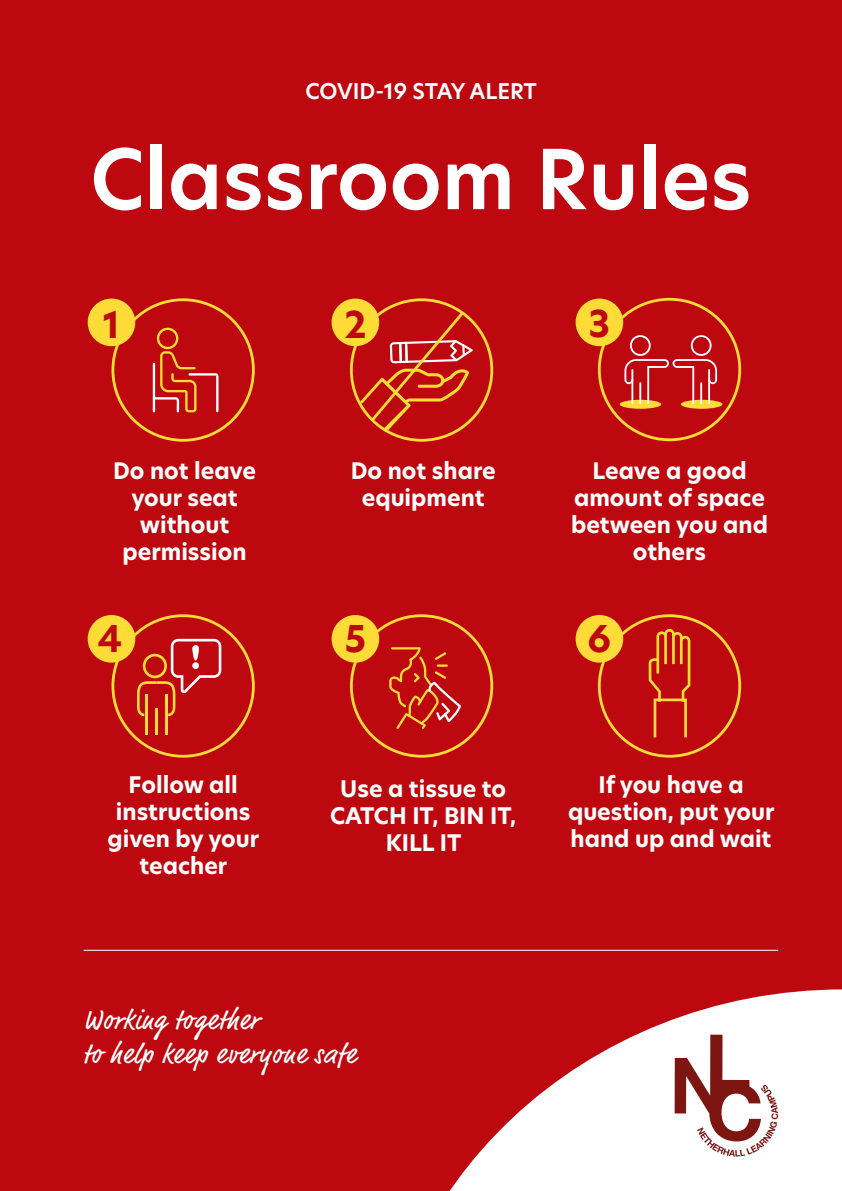
<style>
.page{position:relative;width:842px;height:1191px;background:#bd0810}
.page>*{position:absolute;margin:0;border:0;box-sizing:border-box;transform-origin:0 0}
.t1{font:600 81px "Hero New";color:#fff}
.t2{font:700 36.2px "Hero New";color:#bd0810}
.t3{font:28px/33.6px "Market Pro";letter-spacing:.03em;color:#fff}
.t4{font:700 22.4px/26.9px "Hero New";color:#fff;text-align:center}
.t5{font:600 21.3px "Hero New";letter-spacing:-.005em;color:#fff}
</style>
<div class="page">
<hr style="left:84px;top:950px;width:694px;height:1px;background:#fff">
<svg style="left:449px;top:989px;width:393px;height:202px;fill:#fff"></svg>
<svg style="left:675px;top:1034px;width:103px;height:122px;background:#d7b9b7"></svg>
<div style="left:88px;top:298px;width:47px;height:48px;background:#ffdb37;border-radius:50%"></div>
<svg style="left:153px;top:328px;width:65px;height:84px"></svg>
<div style="left:111px;top:298px;width:144px;height:144px;border:3px solid #ffdb37;border-radius:50%"></div>
<svg style="left:389px;top:647px;width:72px;height:82px"></svg>
<div style="left:350px;top:614px;width:143px;height:143px;border:3px solid #ffdb37;border-radius:50%"></div>
<div style="left:332px;top:615px;width:47px;height:47px;background:#ffdb37;border-radius:50%"></div>
<div style="left:576px;top:615px;width:47px;height:47px;background:#ffdb37;border-radius:50%"></div>
<div style="left:598px;top:614px;width:143px;height:143px;border:3px solid #ffdb37;border-radius:50%"></div>
<svg style="left:649px;top:629px;width:41px;height:108px"></svg>
<div style="left:88px;top:615px;width:47px;height:47px;background:#ffdb37;border-radius:50%"></div>
<div style="left:111px;top:614px;width:144px;height:143px;border:3px solid #ffdb37;border-radius:50%"></div>
<hr style="left:155px;top:709px;width:2px;height:26px;background:#ffdb37">
<hr style="left:145px;top:694px;width:3px;height:41px;background:#ffdb37">
<hr style="left:165px;top:694px;width:2px;height:41px;background:#ffdb37">
<svg style="left:137px;top:639px;width:84px;height:77px"></svg>
<div style="left:350px;top:298px;width:143px;height:144px;border:3px solid #ffdb37;border-radius:50%"></div>
<svg style="left:359px;top:309px;width:114px;height:123px"></svg>
<div style="left:332px;top:298px;width:47px;height:48px;background:#ffdb37;border-radius:50%"></div>
<div style="left:598px;top:298px;width:143px;height:143px;border:3px solid #ffdb37;border-radius:50%"></div>
<div style="left:620px;top:400px;width:41px;height:9px;background:#ffdb37;border-radius:50%"></div>
<div style="left:681px;top:400px;width:41px;height:9px;background:#ffdb37;border-radius:50%"></div>
<svg style="left:624px;top:335px;width:93px;height:69px"></svg>
<hr style="left:700px;top:382px;width:2px;height:22px;background:#fff">
<div style="left:576px;top:298px;width:47px;height:48px;background:#ffdb37;border-radius:50%"></div>
<p class="t5" style="left:306px;top:77px;width:233px">COVID-19 STAY ALERT</p>
<h1 class="t1" style="left:90px;top:124px;width:663px">Classroom Rules</h1>
<h2 class="t2" style="left:103px;top:300px;width:19px">1</h2>
<p class="t4" style="left:113px;top:457px;width:145px">Do not leave your seat without permission</p>
<h2 class="t2" style="left:344px;top:300px;width:24px">2</h2>
<h2 class="t2" style="left:588px;top:299px;width:23px">3</h2>
<p class="t4" style="left:351px;top:457px;width:146px">Do not share equipment</p>
<p class="t4" style="left:571px;top:457px;width:198px">Leave a good amount of space between you and others</p>
<h2 class="t2" style="left:98px;top:614px;width:26px">4</h2>
<h2 class="t2" style="left:345px;top:614px;width:23px">5</h2>
<h2 class="t2" style="left:588px;top:614px;width:25px">6</h2>
<p class="t4" style="left:108px;top:771px;width:153px">Follow all instructions given by your teacher</p>
<p class="t4" style="left:330px;top:775px;width:188px">Use a tissue to<br>CATCH IT, BIN IT,<br>KILL IT</p>
<p class="t4" style="left:568px;top:771px;width:208px">If you have a question, put your hand up and wait</p>
<p class="t3" style="left:83px;top:1004px;width:274px">Working together<br>to help keep everyone safe</p>
</div>
